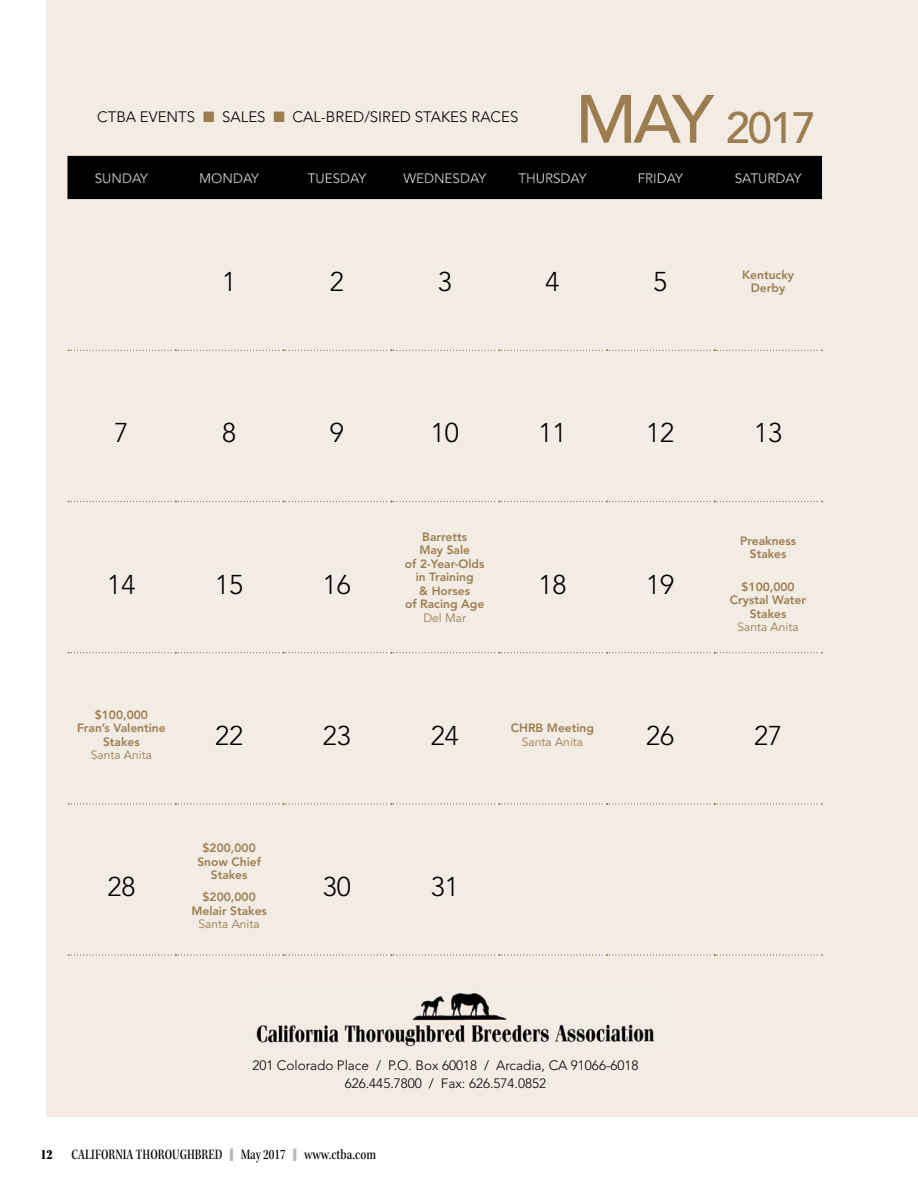
<style>
.page{position:relative;width:918px;height:1188px;background:#fff}
.page>*{position:absolute;margin:0;border:0;box-sizing:border-box;transform-origin:0 0}
.t1{font:500 43.5px "Avenir LT Std";color:#9c7d4f}
.t2{font:300 27px "Avenir LT Std";color:#000}
.t3{font:15px "Kepler Std Medium Cn Subh";color:#000}
.t4{font:300 15px "Avenir LT Std";color:#000}
.t5{font:300 13.5px/18px "Avenir LT Std";color:#000;text-align:center}
.t6{font:13.5px "Avenir LT Std";color:#fff}
.t7{font:800 12px/13.5px "Avenir LT Std";color:#9c7d4f;text-align:center}
.s1{color:#9c7d4f}
.s2{font-size:67.5px}
.s3{font-weight:400}
.s4{font-family:"Kepler Std Black Cn Subh"}
.s5{color:#b7b9bc}
</style>
<div class="page">
<div style="left:46px;top:0;width:872px;height:1117px;background:#f2ece5"></div>
<img style="left:256px;top:993px;width:399px;height:54px">
<svg style="left:68px;top:350px;width:754px;height:1px"></svg>
<svg style="left:68px;top:803px;width:754px;height:2px"></svg>
<svg style="left:68px;top:501px;width:754px;height:1px"></svg>
<svg style="left:68px;top:954px;width:754px;height:2px"></svg>
<svg style="left:68px;top:652px;width:754px;height:1px"></svg>
<div style="left:67px;top:156px;width:755px;height:43px;background:#000"></div>
<p class="t4" style="left:97px;top:108px;width:423px">CTBA EVENTS <span class="s1">■</span> SALES <span class="s1">■</span> CAL-BRED/SIRED STAKES RACES</p>
<p class="t1" style="left:576px;top:102px;width:242px"><span class="s2">MAY</span> 2017</p>
<p class="t6" style="left:95px;top:170px;width:55px">SUNDAY</p>
<p class="t6" style="left:199px;top:170px;width:61px">MONDAY</p>
<p class="t6" style="left:308px;top:170px;width:60px">TUESDAY</p>
<p class="t6" style="left:403px;top:170px;width:84px">WEDNESDAY</p>
<p class="t6" style="left:518px;top:170px;width:70px">THURSDAY</p>
<p class="t6" style="left:638px;top:170px;width:47px">FRIDAY</p>
<p class="t6" style="left:735px;top:170px;width:68px">SATURDAY</p>
<p class="t2" style="left:222px;top:266px;width:16px">1</p>
<p class="t2" style="left:330px;top:266px;width:16px">2</p>
<p class="t2" style="left:438px;top:266px;width:16px">3</p>
<p class="t2" style="left:546px;top:266px;width:16px">4</p>
<p class="t2" style="left:653px;top:266px;width:16px">5</p>
<p class="t7" style="left:742px;top:268px;width:54px">Kentucky<br>Derby</p>
<p class="t2" style="left:114px;top:417px;width:16px">7</p>
<p class="t2" style="left:222px;top:417px;width:16px">8</p>
<p class="t2" style="left:330px;top:417px;width:16px">9</p>
<p class="t2" style="left:431px;top:417px;width:30px">10</p>
<p class="t2" style="left:538px;top:417px;width:30px">11</p>
<p class="t2" style="left:646px;top:417px;width:30px">12</p>
<p class="t2" style="left:754px;top:417px;width:30px">13</p>
<p class="t2" style="left:107px;top:569px;width:30px">14</p>
<p class="t2" style="left:215px;top:569px;width:30px">15</p>
<p class="t2" style="left:323px;top:569px;width:30px">16</p>
<p class="t7" style="left:405px;top:530px;width:81px">Barretts<br>May Sale<br>of 2-Year-Olds in Training<br>&amp; Horses<br>of Racing Age<br><span class="s3">Del Mar</span></p>
<p class="t2" style="left:538px;top:569px;width:30px">18</p>
<p class="t2" style="left:646px;top:569px;width:30px">19</p>
<p class="t7" style="left:740px;top:534px;width:57px">Preakness<br>Stakes</p>
<p class="t7" style="left:730px;top:580px;width:78px">$100,000<br>Crystal Water<br>Stakes<br><span class="s3">Santa Anita</span></p>
<p class="t7" style="left:77px;top:708px;width:90px">$100,000<br>Fran’s Valentine<br>Stakes<br><span class="s3">Santa Anita</span></p>
<p class="t2" style="left:215px;top:720px;width:30px">22</p>
<p class="t2" style="left:323px;top:720px;width:30px">23</p>
<p class="t2" style="left:431px;top:720px;width:30px">24</p>
<p class="t7" style="left:511px;top:722px;width:85px">CHRB Meeting<br><span class="s3">Santa Anita</span></p>
<p class="t2" style="left:646px;top:720px;width:30px">26</p>
<p class="t2" style="left:754px;top:720px;width:30px">27</p>
<p class="t2" style="left:107px;top:871px;width:30px">28</p>
<p class="t7" style="left:197px;top:841px;width:65px">$200,000<br>Snow Chief<br>Stakes</p>
<p class="t7" style="left:191px;top:891px;width:77px">$200,000<br>Melair Stakes<br><span class="s3">Santa Anita</span></p>
<p class="t2" style="left:323px;top:871px;width:30px">30</p>
<p class="t2" style="left:431px;top:871px;width:30px">31</p>
<p class="t5" style="left:252px;top:1056px;width:388px">201 Colorado Place / P.O. Box 60018 / Arcadia, CA 91066-6018<br>626.445.7800 / Fax: 626.574.0852</p>
<p class="t3" style="left:40px;top:1145px;width:337px"><span class="s4">12</span> CALIFORNIA THOROUGHBRED <span class="s5">❙</span> May 2017 <span class="s5">❙</span> www.ctba.com</p>
</div>
